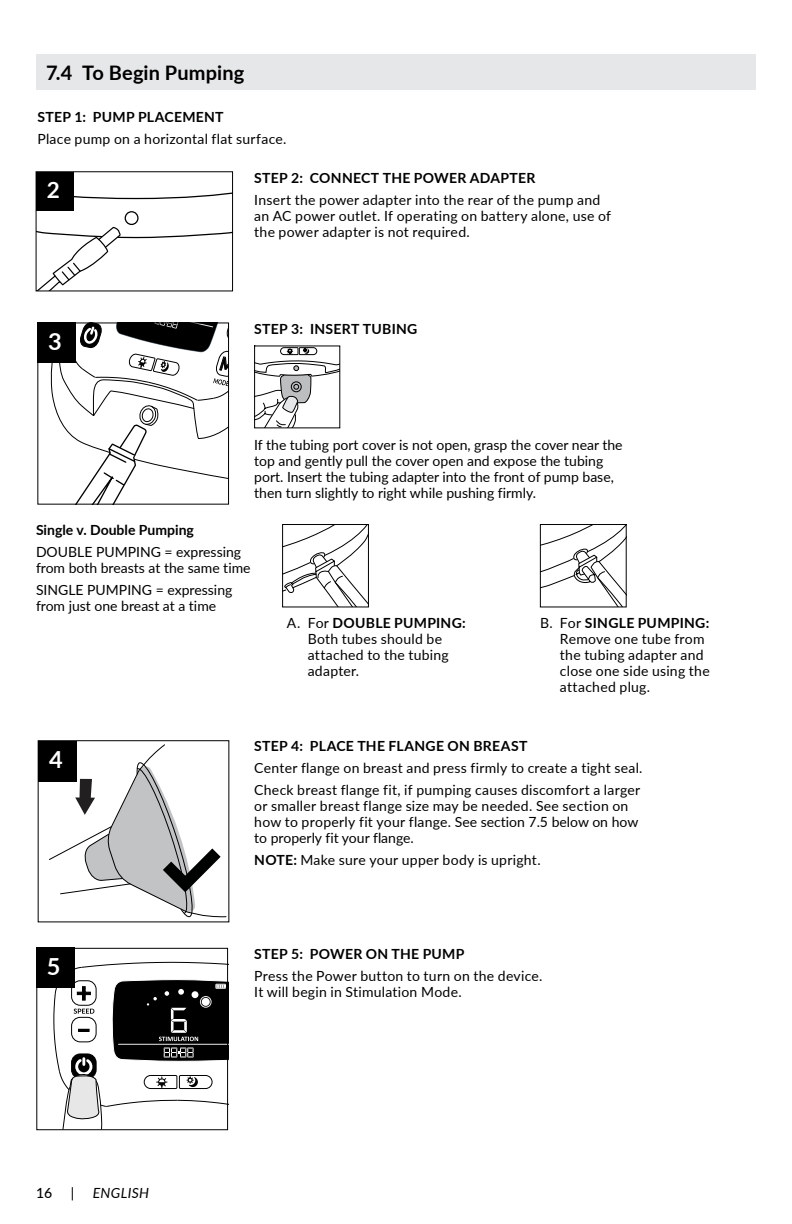
<style>
.page{position:relative;width:792px;height:1224px;background:#fff}
.page>*{position:absolute;margin:0;border:0;box-sizing:border-box;transform-origin:0 0}
.t1{font:700 23.6px "Lato";color:#fff}
.t2{font:700 22.4px "Lato";color:#fff}
.t3{font:700 20px "Lato";letter-spacing:.005em;color:#000}
.t4{font:14px/16px "Lato";letter-spacing:.015em;color:#000}
.t5{font:700 14px "Lato";letter-spacing:.02em;color:#000}
.t6{font:700 14px "Lato";color:#000}
.t7{font:italic 14px "Lato";letter-spacing:.025em;color:#000}
.t8{font:500 14px "Lato";color:#000}
.s1{font-weight:700}
</style>
<div class="page">
<div style="left:36px;top:54px;width:720px;height:36px;background:#e6e7e8"></div>
<svg style="left:38px;top:192px;width:193px;height:97px"></svg>
<div style="left:36px;top:172px;width:38px;height:38px;background:#000"></div>
<svg style="left:53px;top:962px;width:173px;height:166px"></svg>
<div style="left:36px;top:948px;width:192px;height:182px;border:1px solid #000"></div>
<div style="left:36px;top:948px;width:38px;height:40px;background:#000"></div>
<svg style="left:48px;top:743px;width:179px;height:175px"></svg>
<div style="left:38px;top:741px;width:38px;height:40px;background:#000"></div>
<div style="left:37px;top:323px;width:39px;height:40px;background:#000"></div>
<svg style="left:256px;top:348px;width:82px;height:78px"></svg>
<div style="left:254px;top:346px;width:86px;height:82px;border:1px solid #000"></div>
<svg style="left:540px;top:524px;width:87px;height:83px"></svg>
<svg style="left:282px;top:524px;width:87px;height:83px"></svg>
<svg style="left:49px;top:323px;width:181px;height:181px"></svg>
<h3 class="t3" style="left:46px;top:58px;width:200px">7.4 To Begin Pumping</h3>
<p class="t5" style="left:37px;top:107px;width:188px">STEP 1: PUMP PLACEMENT</p>
<p class="t4" style="left:37px;top:131px;width:251px">Place pump on a horizontal flat surface.</p>
<h2 class="t2" style="left:47px;top:173px;width:15px">2</h2>
<h1 class="t1" style="left:48px;top:324px;width:15px">3</h1>
<p class="t5" style="left:254px;top:168px;width:283px">STEP 2: CONNECT THE POWER ADAPTER</p>
<p class="t4" style="left:254px;top:192px;width:358px">Insert the power adapter into the rear of the pump and an AC power outlet. If operating on battery alone, use of the power adapter is not required.</p>
<p class="t5" style="left:254px;top:318px;width:165px">STEP 3: INSERT TUBING</p>
<p class="t4" style="left:254px;top:436px;width:370px">If the tubing port cover is not open, grasp the cover near the top and gently pull the cover open and expose the tubing port. Insert the tubing adapter into the front of pump base, then turn slightly to right while pushing firmly.</p>
<p class="t6" style="left:36px;top:520px;width:160px">Single v. Double Pumping</p>
<p class="t4" style="left:36px;top:544px;width:216px">DOUBLE PUMPING = expressing from both breasts at the same time</p>
<p class="t4" style="left:36px;top:582px;width:198px">SINGLE PUMPING = expressing from just one breast at a time</p>
<p class="t4" style="left:308px;top:615px;width:160px;text-indent:-21px">A. For <span class="s1">DOUBLE PUMPING:<br></span>Both tubes should be attached to the tubing adapter.</p>
<p class="t4" style="left:560px;top:615px;width:151px;text-indent:-20px">B. For <span class="s1">SINGLE PUMPING:<br></span>Remove one tube from the tubing adapter and close one side using the attached plug.</p>
<h1 class="t1" style="left:49px;top:742px;width:15px">4</h1>
<h1 class="t1" style="left:47px;top:949px;width:15px">5</h1>
<p class="t8" style="left:36px;top:1183px;width:18px">16</p>
<p class="t8" style="left:71px;top:1183px;width:5px">|</p>
<p class="t7" style="left:93px;top:1183px;width:58px">ENGLISH</p>
<p class="t5" style="left:254px;top:736px;width:275px">STEP 4: PLACE THE FLANGE ON BREAST</p>
<p class="t4" style="left:254px;top:757px;width:390px;line-height:22px">Center flange on breast and press firmly to create a tight seal.<br>Check breast flange fit, if pumping causes discomfort a larger</p>
<p class="t4" style="left:254px;top:798px;width:386px">or smaller breast flange size may be needed. See section on how to properly fit your flange. See section 7.5 below on how to properly fit your flange.</p>
<p class="t4" style="left:254px;top:852px;width:288px"><span class="s1">NOTE:</span> Make sure your upper body is upright.</p>
<p class="t5" style="left:254px;top:943px;width:212px">STEP 5: POWER ON THE PUMP</p>
<p class="t4" style="left:254px;top:967px;width:290px">Press the Power button to turn on the device.<br>It will begin in Stimulation Mode.</p>
</div>
